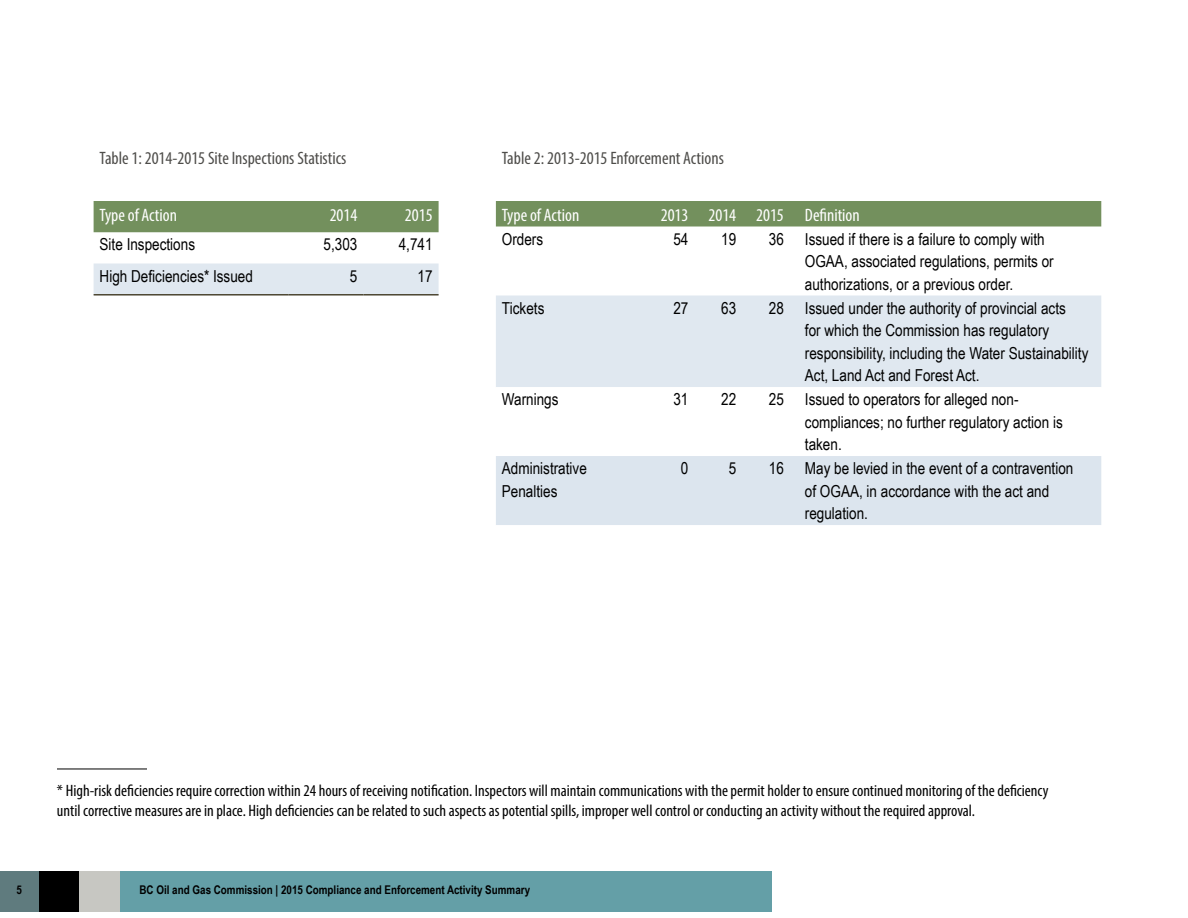
<style>
.page{position:relative;width:1188px;height:918px;background:#fff}
.page>*{position:absolute;margin:0;border:0;box-sizing:border-box;transform-origin:0 0}
.t1{font:condensed 18px "Myriad Pro";color:#4e4d4a}
.t2{font:condensed 18px "Myriad Pro";color:#fff}
.t3{font:16.5px/22.5px "Arial Narrow";color:#000}
.t4{font:condensed 16.5px/19.8px "Myriad Pro";color:#000}
.t5{font:700 12px "Arial Narrow";color:#000}
</style>
<div class="page">
<div style="left:0;top:871px;width:39px;height:41px;background:#5f7b7e"></div>
<div style="left:39px;top:871px;width:40px;height:41px;background:#000"></div>
<div style="left:79px;top:871px;width:693px;height:41px;background:#649fa7"></div>
<div style="left:79px;top:871px;width:41px;height:41px;background:#c7c7c2"></div>
<div style="left:496px;top:201px;width:605px;height:25px;background:#73905d"></div>
<div style="left:496px;top:296px;width:605px;height:91px;background:#e0e8f0"></div>
<div style="left:496px;top:456px;width:605px;height:69px;background:#dce5ee"></div>
<div style="left:94px;top:201px;width:345px;height:31px;background:#73905d"></div>
<div style="left:94px;top:264px;width:345px;height:30px;background:#e0e8f0"></div>
<hr style="left:94px;top:294px;width:194px;height:2px;background:#4c4632">
<hr style="left:288px;top:294px;width:75px;height:2px;background:#4c4632">
<hr style="left:363px;top:294px;width:76px;height:2px;background:#4c4632">
<hr style="left:57px;top:769px;width:90px;height:1px;background:#000">
<p class="t1" style="left:100px;top:147px;width:248px">Table 1: 2014-2015 Site Inspections Statistics</p>
<p class="t2" style="left:100px;top:204px;width:79px">Type of Action</p>
<p class="t2" style="left:330px;top:204px;width:29px">2014</p>
<p class="t2" style="left:405px;top:204px;width:29px">2015</p>
<p class="t3" style="left:100px;top:233px;width:97px">Site Inspections</p>
<p class="t3" style="left:324px;top:233px;width:35px">5,303</p>
<p class="t3" style="left:399px;top:233px;width:35px">4,741</p>
<p class="t3" style="left:100px;top:264px;width:155px">High Deficiencies* Issued</p>
<p class="t3" style="left:350px;top:264px;width:9px">5</p>
<p class="t3" style="left:418px;top:264px;width:17px">17</p>
<p class="t1" style="left:502px;top:147px;width:224px">Table 2: 2013-2015 Enforcement Actions</p>
<p class="t2" style="left:502px;top:204px;width:79px">Type of Action</p>
<p class="t2" style="left:661px;top:204px;width:201px">2013 2014 2015 Definition</p>
<p class="t3" style="left:502px;top:227px;width:43px">Orders</p>
<p class="t3" style="left:673px;top:227px;width:17px">54</p>
<p class="t3" style="left:721px;top:227px;width:17px">19</p>
<p class="t3" style="left:769px;top:227px;width:17px">36</p>
<p class="t3" style="left:805px;top:227px;width:250px">Issued if there is a failure to comply with<br>OGAA, associated regulations, permits or authorizations, or a previous order.</p>
<p class="t3" style="left:502px;top:296px;width:44px">Tickets</p>
<p class="t3" style="left:673px;top:296px;width:17px">27</p>
<p class="t3" style="left:721px;top:296px;width:17px">63</p>
<p class="t3" style="left:769px;top:296px;width:17px">28</p>
<p class="t3" style="left:805px;top:296px;width:285px">Issued under the authority of provincial acts<br>for which the Commission has regulatory responsibility, including the Water Sustainability Act, Land Act and Forest Act.</p>
<p class="t3" style="left:502px;top:387px;width:58px">Warnings</p>
<p class="t3" style="left:673px;top:387px;width:17px">31</p>
<p class="t3" style="left:721px;top:387px;width:17px">22</p>
<p class="t3" style="left:769px;top:387px;width:17px">25</p>
<p class="t3" style="left:805px;top:387px;width:259px">Issued to operators for alleged non&shy;compliances; no further regulatory action is taken.</p>
<p class="t3" style="left:502px;top:456px;width:86px">Administrative<br>Penalties</p>
<p class="t3" style="left:681px;top:456px;width:9px">0</p>
<p class="t3" style="left:729px;top:456px;width:9px">5</p>
<p class="t3" style="left:769px;top:456px;width:17px">16</p>
<p class="t3" style="left:805px;top:456px;width:270px">May be levied in the event of a contravention of OGAA, in accordance with the act and regulation.</p>
<p class="t4" style="left:57px;top:780px;width:993px">* High-risk deficiencies require correction within 24 hours of receiving notification. Inspectors will maintain communications with the permit holder to ensure continued monitoring of the deficiency until corrective measures are in place. High deficiencies can be related to such aspects as potential spills, improper well control or conducting an activity without the required approval.</p>
<p class="t5" style="left:16px;top:881px;width:7px">5</p>
<p class="t5" style="left:140px;top:881px;width:392px">BC Oil and Gas Commission | 2015 Compliance and Enforcement Activity Summary</p>
</div>
